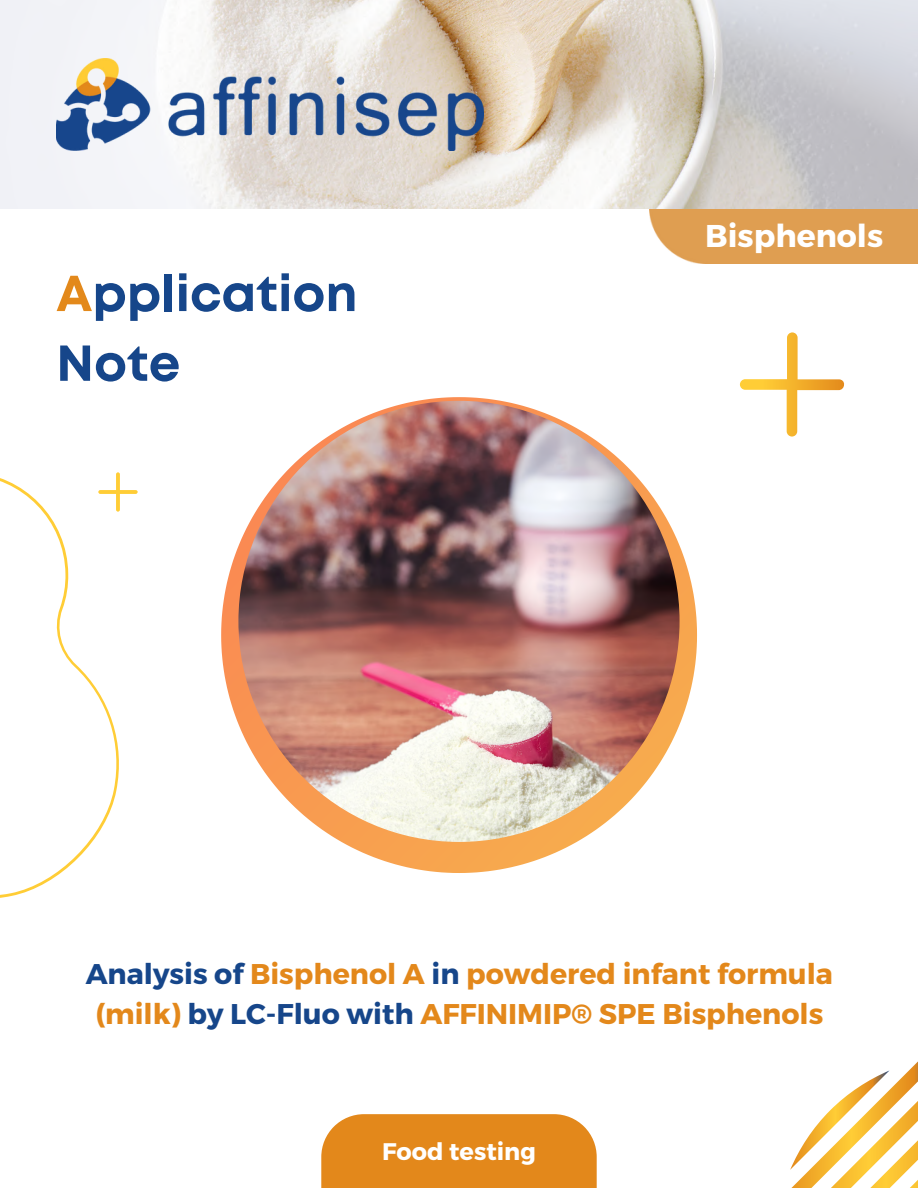
<style>
.page{position:relative;width:918px;height:1188px;background:#fff}
.page>*{position:absolute;margin:0;border:0;box-sizing:border-box;transform-origin:0 0}
.t1{font:700 50.4px/69.8px "Mont";color:#16468a}
.t2{font:700 31.5px "Montserrat";color:#fff}
.t3{font:700 28.5px/39.3px "Montserrat";color:#e3881b;text-align:center}
.t4{font:700 24px "Montserrat";color:#fff}
.s1{color:#e3891b}
.s2{color:#16468a}
</style>
<div class="page">
<svg style="left:0;top:478px;width:119px;height:420px"></svg>
<svg style="left:98px;top:472px;width:40px;height:40px"></svg>
<svg style="left:790px;top:1061px;width:128px;height:127px"></svg>
<svg style="left:221px;top:397px;width:476px;height:476px"></svg>
<div style="left:650px;top:208px;width:268px;height:56px;background:#df9e51"></div>
<img style="left:0;top:0;width:918px;height:208px">
<svg style="left:740px;top:332px;width:104px;height:105px"></svg>
<img style="left:238px;top:401px;width:442px;height:441px;border-radius:50%">
<div style="left:321px;top:1114px;width:276px;height:74px;background:#e3881b"></div>
<img style="left:56px;top:58px;width:427px;height:93px">
<p class="t1" style="left:56px;top:262px;width:303px"><span class="s1">A</span>pplication<br>Note</p>
<p class="t2" style="left:705px;top:215px;width:179px">Bisphenols</p>
<p class="t3" style="left:86px;top:953px;width:749px"><span class="s2">Analysis of</span> Bisphenol A <span class="s2">in</span> powdered infant formula (milk) <span class="s2">by LC-Fluo with</span> AFFINIMIP® SPE Bisphenols</p>
<p class="t4" style="left:382px;top:1136px;width:155px">Food testing</p>
</div>
